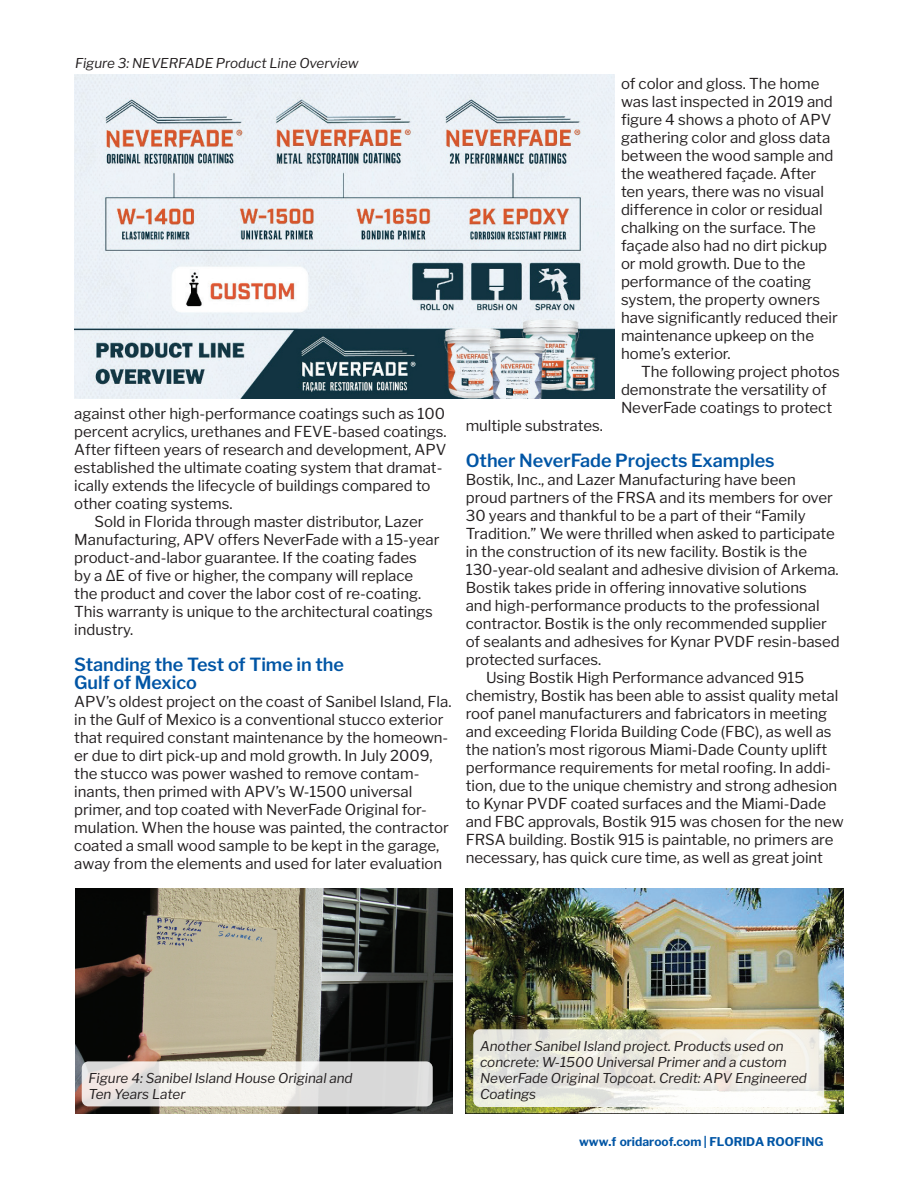
<style>
.page{position:relative;width:918px;height:1188px;background:#fff}
.page>*{position:absolute;margin:0;border:0;box-sizing:border-box;transform-origin:0 0}
.t1{font:600 18px/18px "Libre Franklin";color:#0155a5}
.t2{font:15px/18px "Libre Franklin";color:#231f20}
.t3{font:italic 13.5px/16.2px "Libre Franklin";color:#231f20}
.t4{font:700 12px "Libre Franklin";color:#0155a5}
</style>
<div class="page">
<img style="left:74px;top:74px;width:540px;height:324px">
<img style="left:75px;top:889px;width:378px;height:225px">
<svg style="left:82px;top:1061px;width:351px;height:45px"></svg>
<img style="left:466px;top:889px;width:378px;height:225px">
<svg style="left:473px;top:1029px;width:351px;height:78px;fill:#efede3"></svg>
<p class="t3" style="left:75px;top:55px;width:285px">Figure 3: NEVERFADE Product Line Overview</p>
<p class="t2" style="left:74px;top:405px;width:372px">against other high-performance coatings such as 100</p>
<p class="t2" style="left:74px;top:423px;width:374px">percent acrylics, urethanes and FEVE-based coatings.</p>
<p class="t2" style="left:74px;top:441px;width:374px">After fifteen years of research and development, APV</p>
<p class="t2" style="left:74px;top:459px;width:370px">established the ultimate coating system that dramat-</p>
<p class="t2" style="left:74px;top:477px;width:358px">ically extends the lifecycle of buildings compared to</p>
<p class="t2" style="left:74px;top:495px;width:160px">other coating systems.</p>
<p class="t2" style="left:94px;top:513px;width:330px">Sold in Florida through master distributor, Lazer</p>
<p class="t2" style="left:74px;top:531px;width:367px">Manufacturing, APV offers NeverFade with a 15-year</p>
<p class="t2" style="left:74px;top:549px;width:344px">product-and-labor guarantee. If the coating fades</p>
<p class="t2" style="left:74px;top:567px;width:341px">by a ΔE of five or higher, the company will replace</p>
<p class="t2" style="left:74px;top:585px;width:349px">the product and cover the labor cost of re-coating.</p>
<p class="t2" style="left:74px;top:603px;width:360px">This warranty is unique to the architectural coatings</p>
<p class="t2" style="left:74px;top:621px;width:61px">industry.</p>
<p class="t1" style="left:74px;top:656px;width:271px">Standing the Test of Time in the<br>Gulf of Mexico</p>
<p class="t2" style="left:74px;top:693px;width:379px">APV’s oldest project on the coast of Sanibel Island, Fla. in the Gulf of Mexico is a conventional stucco exterior that required constant maintenance by the homeown&shy;er due to dirt pick-up and mold growth. In July 2009, the stucco was power washed to remove contam&shy;inants, then primed with APV’s W-1500 universal primer, and top coated with NeverFade Original for&shy;mulation. When the house was painted, the contractor coated a small wood sample to be kept in the garage, away from the elements and used for later evaluation</p>
<p class="t2" style="left:621px;top:74px;width:218px">of color and gloss. The home was last inspected in 2019 and figure 4 shows a photo of APV gathering color and gloss data between the wood sample and the weathered façade. After ten years, there was no visual difference in color or residual chalking on the surface. The façade also had no dirt pickup or mold growth. Due to the performance of the coating system, the property owners have significantly reduced their maintenance upkeep on the home’s exterior.</p>
<p class="t2" style="left:621px;top:362px;width:220px;text-indent:20px">The following project photos demonstrate the versatility of<br>NeverFade coatings to protect</p>
<p class="t2" style="left:466px;top:416px;width:139px">multiple substrates.</p>
<p class="t1" style="left:466px;top:451px;width:310px">Other NeverFade Projects Examples</p>
<p class="t2" style="left:466px;top:470px;width:332px">Bostik, Inc., and Lazer Manufacturing have been</p>
<p class="t2" style="left:466px;top:488px;width:369px">proud partners of the FRSA and its members for over</p>
<p class="t2" style="left:466px;top:506px;width:341px">30 years and thankful to be a part of their “Family</p>
<p class="t2" style="left:466px;top:524px;width:371px">Tradition.” We were thrilled when asked to participate</p>
<p class="t2" style="left:466px;top:542px;width:343px">in the construction of its new facility. Bostik is the</p>
<p class="t2" style="left:466px;top:560px;width:375px">130-year-old sealant and adhesive division of Arkema.</p>
<p class="t2" style="left:466px;top:578px;width:343px">Bostik takes pride in offering innovative solutions</p>
<p class="t2" style="left:466px;top:596px;width:355px">and high-performance products to the professional</p>
<p class="t2" style="left:466px;top:614px;width:363px">contractor. Bostik is the only recommended supplier</p>
<p class="t2" style="left:466px;top:632px;width:376px">of sealants and adhesives for Kynar PVDF resin-based</p>
<p class="t2" style="left:466px;top:650px;width:137px">protected surfaces.</p>
<p class="t2" style="left:486px;top:668px;width:320px">Using Bostik High Performance advanced 915</p>
<p class="t2" style="left:466px;top:686px;width:374px">chemistry, Bostik has been able to assist quality metal</p>
<p class="t2" style="left:466px;top:704px;width:363px">roof panel manufacturers and fabricators in meeting</p>
<p class="t2" style="left:466px;top:722px;width:367px">and exceeding Florida Building Code (FBC), as well as</p>
<p class="t2" style="left:466px;top:740px;width:363px">the nation’s most rigorous Miami-Dade County uplift</p>
<p class="t2" style="left:466px;top:758px;width:367px">performance requirements for metal roofing. In addi-</p>
<p class="t2" style="left:466px;top:776px;width:373px">tion, due to the unique chemistry and strong adhesion</p>
<p class="t2" style="left:466px;top:794px;width:362px">to Kynar PVDF coated surfaces and the Miami-Dade</p>
<p class="t2" style="left:466px;top:812px;width:380px">and FBC approvals, Bostik 915 was chosen for the new</p>
<p class="t2" style="left:466px;top:830px;width:369px">FRSA building. Bostik 915 is paintable, no primers are</p>
<p class="t2" style="left:466px;top:848px;width:359px">necessary, has quick cure time, as well as great joint</p>
<p class="t3" style="left:88px;top:1070px;width:266px">Figure 4: Sanibel Island House Original and<br>Ten Years Later</p>
<p class="t3" style="left:480px;top:1038px;width:328px">Another Sanibel Island project. Products used on concrete: W-1500 Universal Primer and a custom NeverFade Original Topcoat. Credit: APV Engineered Coatings</p>
<p class="t4" style="left:579px;top:1134px;width:246px">www.f oridaroof.com | FLORIDA ROOFING</p>
</div>
